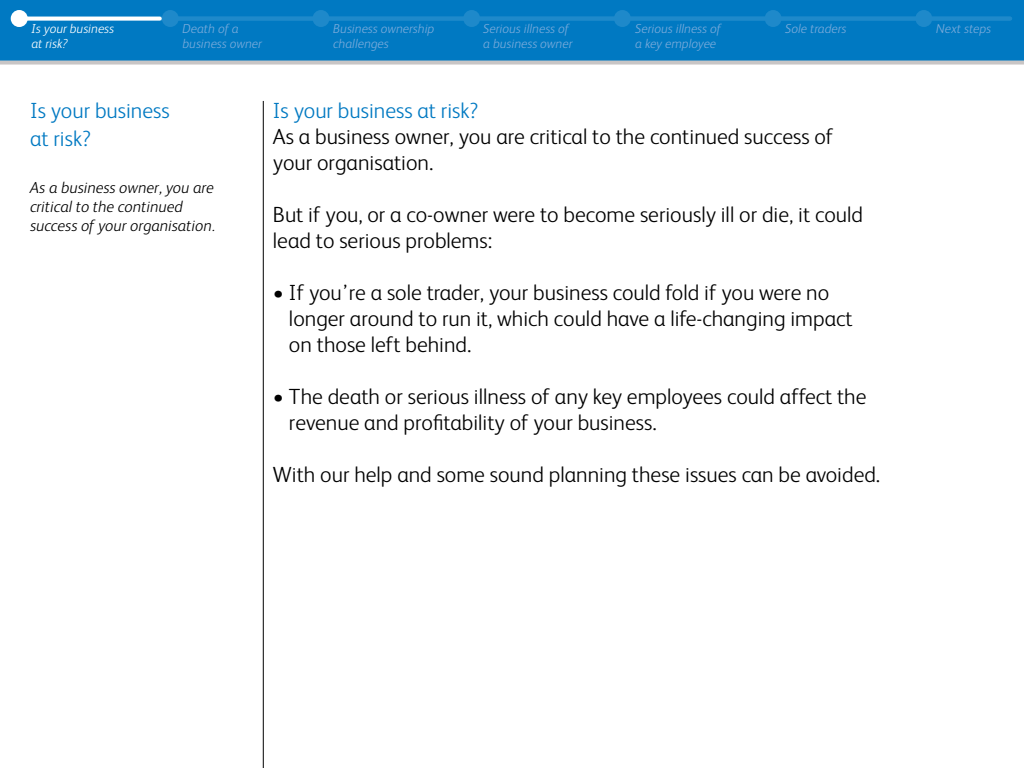
<style>
.page{position:relative;width:1024px;height:768px;background:#fff}
.page>*{position:absolute;margin:0;border:0;box-sizing:border-box;transform-origin:0 0}
.t1{font:300 22px/26px "FS Albert";color:#000}
.t2{font:300 22px/28px "FS Albert";color:#0079c2}
.t3{font:italic 300 16px/19.2px "FS Albert";color:#000}
.t4{font:italic 300 13px/15px "FS Albert";color:#7aabdb}
.t5{font:italic 300 13px "FS Albert";color:#fff}
</style>
<div class="page">
<div style="left:0;top:0;width:1024px;height:61px;background:#0079c2"></div>
<hr style="left:263px;top:101px;width:1px;height:667px;background:#000">
<svg style="left:0;top:61px;width:1024px;height:4px;background:#cecbcb"></svg>
<div style="left:162px;top:10px;width:17px;height:17px;background:#1e89ca;border-radius:50%"></div>
<div style="left:463px;top:10px;width:17px;height:17px;background:#1e89ca;border-radius:50%"></div>
<div style="left:765px;top:10px;width:17px;height:17px;background:#1e89ca;border-radius:50%"></div>
<div style="left:915px;top:10px;width:17px;height:17px;background:#1e89ca;border-radius:50%"></div>
<div style="left:313px;top:10px;width:17px;height:17px;background:#1e89ca;border-radius:50%"></div>
<div style="left:614px;top:10px;width:17px;height:17px;background:#1e89ca;border-radius:50%"></div>
<hr style="left:15px;top:17px;width:995px;height:4px;background:#1e89ca">
<svg style="left:28px;top:17px;width:132px;height:4px"></svg>
<div style="left:11px;top:10px;width:17px;height:17px;background:#fff;border-radius:50%"></div>
<p class="t5" style="left:31px;top:20px;width:84px">Is your business</p>
<p class="t4" style="left:785px;top:20px;width:63px">Sole traders</p>
<p class="t4" style="left:936px;top:20px;width:57px">Next steps</p>
<p class="t5" style="left:31px;top:35px;width:38px">at risk?</p>
<p class="t4" style="left:183px;top:20px;width:81px">Death of a business owner</p>
<p class="t4" style="left:333px;top:20px;width:103px">Business ownership challenges</p>
<p class="t4" style="left:635px;top:20px;width:87px">Serious illness of a key employee</p>
<p class="t4" style="left:483px;top:20px;width:91px">Serious illness of a business owner</p>
<p class="t2" style="left:30px;top:95px;width:141px">Is your business at risk?</p>
<p class="t3" style="left:30px;top:177px;width:186px">As a business owner, you are critical to the continued success of your organisation.</p>
<p class="t2" style="left:273px;top:95px;width:207px">Is your business at risk?</p>
<p class="t1" style="left:273px;top:122px;width:562px">As a business owner, you are critical to the continued success of your organisation.</p>
<p class="t1" style="left:273px;top:200px;width:592px">But if you, or a co-owner were to become seriously ill or die, it could lead to serious problems:</p>
<p class="t1" style="left:289px;top:278px;width:565px;text-indent:-16px">• If you’re a sole trader, your business could fold if you were no longer around to run it, which could have a life-changing impact on those left behind.</p>
<p class="t1" style="left:289px;top:382px;width:579px;text-indent:-16px">• The death or serious illness of any key employees could affect the revenue and profitability of your business.</p>
<p class="t1" style="left:273px;top:460px;width:609px">With our help and some sound planning these issues can be avoided.</p>
</div>
